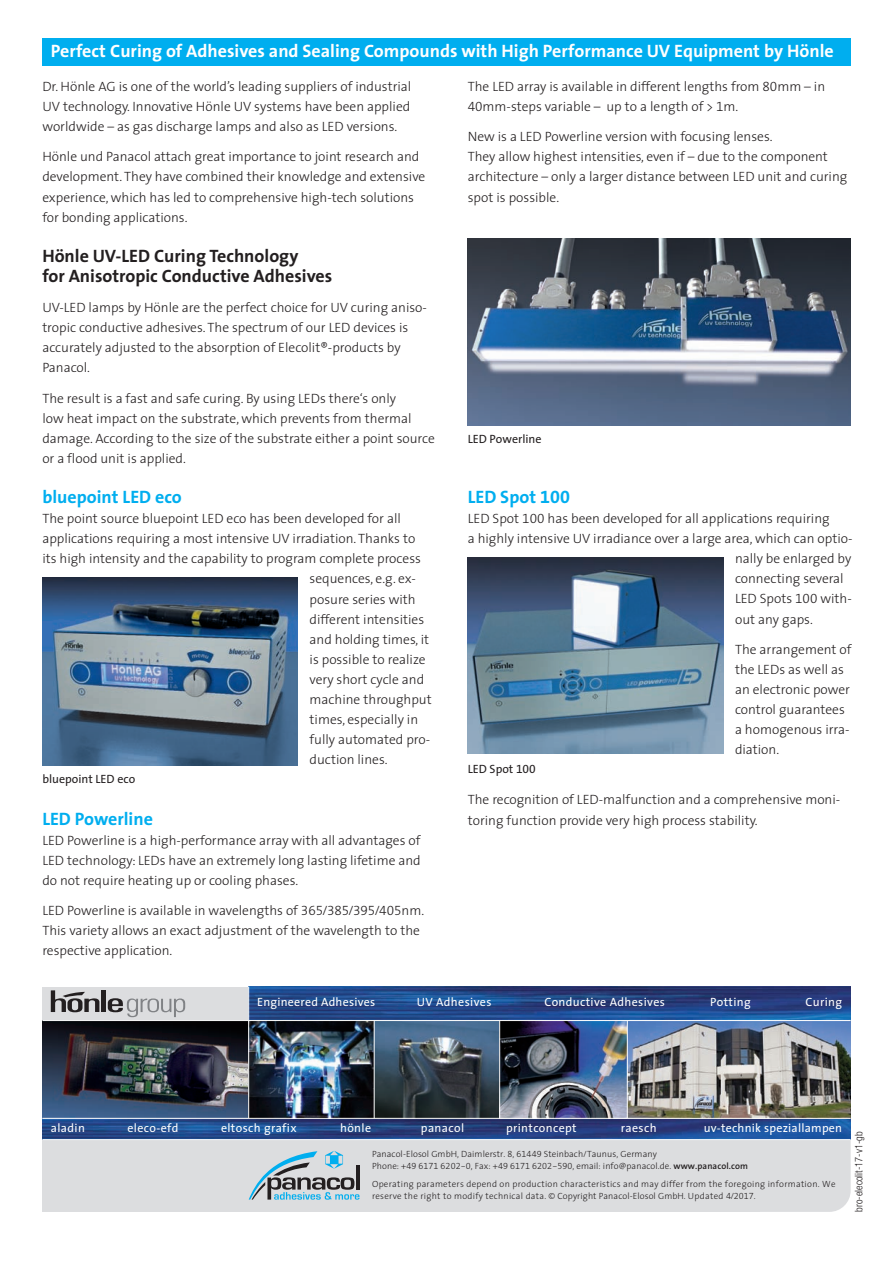
<style>
.page{position:relative;width:893px;height:1263px;background:#fff}
.page>*{position:absolute;margin:0;border:0;box-sizing:border-box;transform-origin:0 0}
.t1{font:700 18px "The Sans";color:#fff}
.t2{font:700 18px/20.1px "The Sans";color:#231f20}
.t3{font:700 18px "The Sans";color:#00aeef}
.t4{font:300 13.5px/20.1px "The Sans";color:#231f20}
.t5{font:12px "The Sans";letter-spacing:.03em;color:#fff}
.t6{font:12px "The Sans";color:#231f20}
.t7{font:300 condensed 10.5px "Helvetica Neue";color:#231f20}
.t8{font:300 9px/12px "The Sans";letter-spacing:.03em;color:#231f20}
.t9{font:300 9px/12px "The Sans";letter-spacing:.01em;color:#231f20}
.s1{font-family:"The Sans Light Expert";font-weight:400}
.s2{font-family:"The Sans Bold Expert";font-weight:400}
.s3{font-family:"The Sans Expert"}
.s4{font-weight:600}
</style>
<div class="page">
<div style="left:42px;top:38px;width:808px;height:28px;background:#00aeef"></div>
<img style="left:468px;top:238px;width:382px;height:187px">
<img style="left:468px;top:558px;width:255px;height:195px">
<img style="left:42px;top:578px;width:255px;height:187px">
<div style="left:42px;top:987px;width:215px;height:49px;background:#dcdddf"></div>
<div style="left:42px;top:1093px;width:808px;height:119px;background:#dcdddf;border-radius:21px"></div>
<div style="left:42px;top:1093px;width:718px;height:119px;background:#dcdddf"></div>
<img style="left:42px;top:1119px;width:808px;height:20px">
<hr style="left:102px;top:990px;width:4px;height:22px;background:#231f20">
<svg style="left:108px;top:998px;width:77px;height:19px"></svg>
<svg style="left:51px;top:990px;width:48px;height:22px"></svg>
<img style="left:249px;top:987px;width:601px;height:33px">
<svg style="left:249px;top:1151px;width:110px;height:49px"></svg>
<img style="left:42px;top:1021px;width:206px;height:97px">
<img style="left:249px;top:1021px;width:125px;height:97px">
<svg style="left:375px;top:1021px;width:124px;height:97px"></svg>
<img style="left:500px;top:1021px;width:127px;height:97px">
<img style="left:628px;top:1021px;width:222px;height:97px">
<hr style="left:374px;top:1021px;width:1px;height:97px;background:#fff">
<hr style="left:499px;top:1021px;width:1px;height:97px;background:#fff">
<hr style="left:627px;top:1021px;width:1px;height:97px;background:#fff">
<hr style="left:248px;top:987px;width:1px;height:131px;background:#fff">
<hr style="left:42px;top:1118px;width:808px;height:1px;background:#fff">
<hr style="left:42px;top:1020px;width:808px;height:1px;background:#fff">
<hr style="left:42px;top:1139px;width:808px;height:1px;background:#fff">
<h1 class="t1" style="left:51px;top:44px;width:784px">Perfect Curing of Adhesives and Sealing Compounds with High Performance UV Equipment by Hönle</h1>
<p class="t4" style="left:42px;top:78px;width:370px;text-align:justify">Dr. Hönle AG is one of the world’s leading suppliers of industrial UV technology. Innovative Hönle UV systems have been applied worldwide – as gas discharge lamps and also as LED versions.</p>
<p class="t4" style="left:42px;top:148px;width:384px">Hönle und Panacol attach great importance to joint research and development. They have combined their knowledge and extensive experience, which has led to comprehensive high-tech solutions for bonding applications.</p>
<h1 class="t2" style="left:42px;top:248px;width:291px">Hönle UV-LED Curing Technology<br>for Anisotropic Conductive Adhesives</h1>
<p class="t4" style="left:42px;top:299px;width:386px">UV-LED lamps by Hönle are the perfect choice for UV curing aniso&shy;tropic conductive adhesives. The spectrum of our LED devices is accurately adjusted to the absorption of Elecolit®-products by Panacol.</p>
<p class="t4" style="left:42px;top:389px;width:394px">The result is a fast and safe curing. By using LEDs there‘s only<br>low heat impact on the substrate, which prevents from thermal damage. According to the size of the substrate either a point source or a flood unit is applied.</p>
<h1 class="t3" style="left:42px;top:490px;width:141px">bluepoint LED eco</h1>
<p class="t4" style="left:42px;top:510px;width:360px">The point source bluepoint LED eco has been developed for all</p>
<p class="t4" style="left:42px;top:530px;width:374px">applications requiring a most intensive UV irradiation. Thanks to</p>
<p class="t4" style="left:42px;top:550px;width:380px">its high intensity and the capability to program complete process</p>
<p class="t4" style="left:309px;top:570px;width:108px">sequences, e.g. ex-</p>
<p class="t4" style="left:309px;top:590px;width:108px">posure series with</p>
<p class="t4" style="left:309px;top:610px;width:116px">different intensities</p>
<p class="t4" style="left:309px;top:631px;width:121px">and holding times, it</p>
<p class="t4" style="left:309px;top:651px;width:118px">is possible to realize</p>
<p class="t4" style="left:309px;top:671px;width:116px">very short cycle and</p>
<p class="t4" style="left:309px;top:691px;width:124px">machine throughput</p>
<p class="t4" style="left:309px;top:711px;width:110px">times, especially in</p>
<p class="t4" style="left:309px;top:731px;width:122px">fully automated pro-</p>
<p class="t4" style="left:309px;top:751px;width:80px">duction lines.</p>
<p class="t6" style="left:42px;top:774px;width:94px">bluepoint LED eco</p>
<h1 class="t3" style="left:42px;top:812px;width:112px">LED Powerline</h1>
<p class="t4" style="left:42px;top:832px;width:380px;text-align:justify">LED Powerline is a high-performance array with all advantages of LED technology: LEDs have an extremely long lasting lifetime and do not require heating up or cooling phases.</p>
<p class="t4" style="left:42px;top:902px;width:383px">LED Powerline is available in wavelengths of <span class="s1">365/385/395/405</span>nm.<br>This variety allows an exact adjustment of the wavelength to the respective application.</p>
<p class="t4" style="left:468px;top:78px;width:359px">The LED array is available in different lengths from <span class="s1">80</span>mm – in<br><span class="s1">40</span>mm-steps variable – up to a length of &gt; <span class="s1">1</span>m.</p>
<p class="t4" style="left:468px;top:128px;width:381px">New is a LED Powerline version with focusing lenses.<br>They allow highest intensities, even if – due to the component architecture – only a larger distance between LED unit and curing spot is possible.</p>
<p class="t6" style="left:468px;top:434px;width:75px">LED Powerline</p>
<h1 class="t3" style="left:468px;top:490px;width:104px">LED Spot <span class="s2">100</span></h1>
<p class="t4" style="left:468px;top:510px;width:363px">LED Spot <span class="s1">100</span> has been developed for all applications requiring</p>
<p class="t4" style="left:468px;top:530px;width:386px">a highly intensive UV irradiance over a large area, which can optio-</p>
<p class="t4" style="left:735px;top:550px;width:118px">nally be enlarged by</p>
<p class="t4" style="left:735px;top:570px;width:110px">connecting several</p>
<p class="t4" style="left:735px;top:590px;width:118px">LED Spots <span class="s1">100</span> with-</p>
<p class="t4" style="left:735px;top:610px;width:79px">out any gaps.</p>
<p class="t4" style="left:735px;top:641px;width:118px">The arrangement of the LEDs as well as an electronic power control guarantees a homogenous irra&shy;diation.</p>
<p class="t6" style="left:468px;top:764px;width:69px">LED Spot <span class="s3">100</span></p>
<p class="t4" style="left:468px;top:791px;width:374px">The recognition of LED-malfunction and a comprehensive moni&shy;toring function provide very high process stability.</p>
<p class="t5" style="left:257px;top:997px;width:119px">Engineered Adhesives</p>
<p class="t5" style="left:416px;top:997px;width:76px">UV Adhesives</p>
<p class="t5" style="left:544px;top:997px;width:122px">Conductive Adhesives</p>
<p class="t5" style="left:710px;top:997px;width:42px">Potting</p>
<p class="t5" style="left:805px;top:997px;width:38px">Curing</p>
<p class="t5" style="left:51px;top:1123px;width:36px">aladin</p>
<p class="t5" style="left:127px;top:1123px;width:52px">eleco-efd</p>
<p class="t5" style="left:221px;top:1123px;width:77px">eltosch grafix</p>
<p class="t5" style="left:340px;top:1123px;width:33px">hönle</p>
<p class="t5" style="left:421px;top:1123px;width:45px">panacol</p>
<p class="t5" style="left:506px;top:1123px;width:72px">printconcept</p>
<p class="t5" style="left:621px;top:1123px;width:37px">raesch</p>
<p class="t5" style="left:703px;top:1123px;width:140px">uv-technik speziallampen</p>
<p class="t9" style="left:372px;top:1149px;width:377px">Panacol-Elosol GmbH, Daimlerstr. <span class="s1">8, 61449</span> Steinbach/Taunus, Germany<br>Phone: +<span class="s1">49 6171 6202-0</span>, Fax: +<span class="s1">49 6171 6202-590</span>, email: info@panacol.de. <span class="s4">www.panacol.com</span></p>
<p class="t8" style="left:372px;top:1179px;width:465px">Operating parameters depend on production characteristics and may differ from the foregoing information. We reserve the right to modify technical data. © Copyright Panacol-Elosol GmbH. Updated <span class="s1">4/2017.</span></p>
<p class="t7" style="left:854px;top:1212px;width:82px;rotate:-90deg">bro-elecolit-17-v1-gb</p>
</div>
